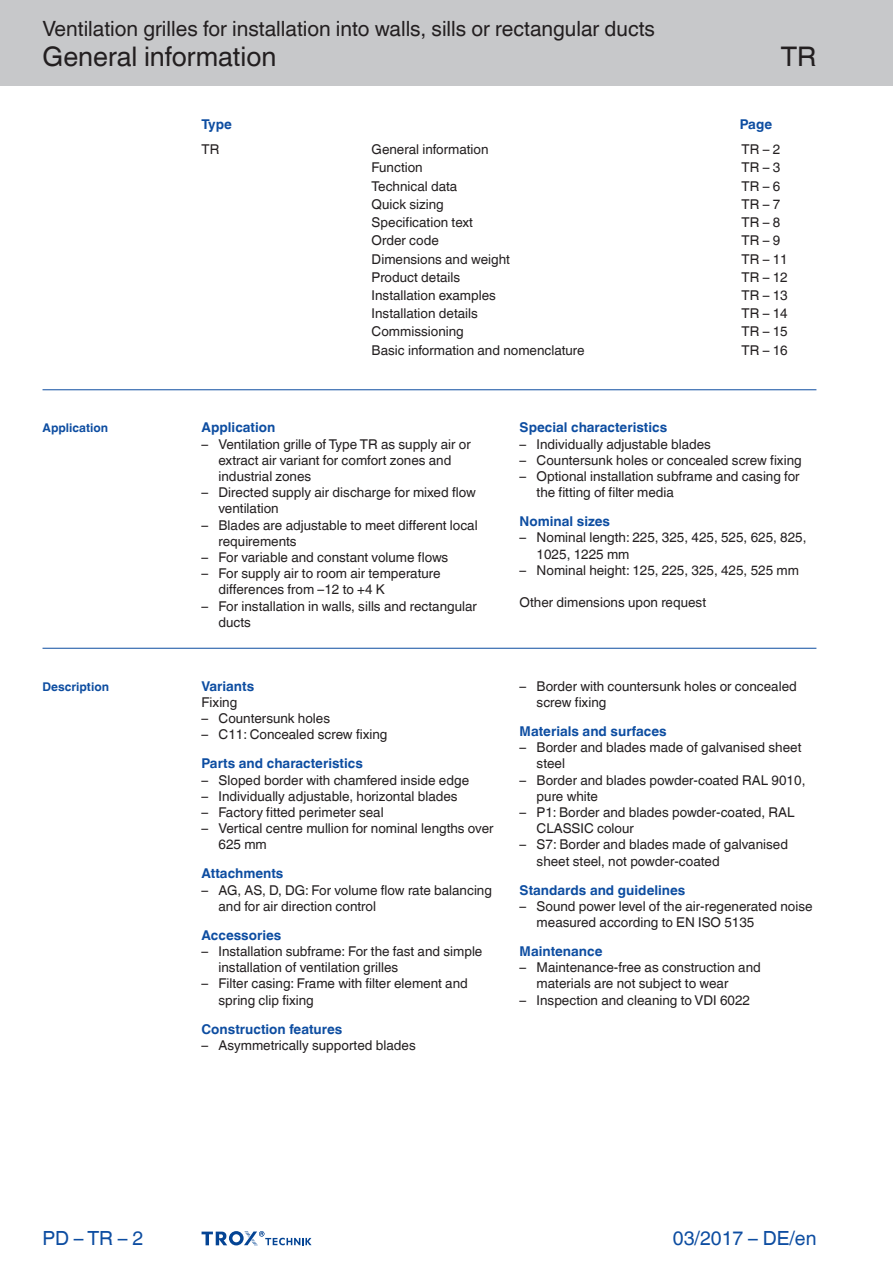
<style>
.page{position:relative;width:893px;height:1263px;background:#fff}
.page>*{position:absolute;margin:0;border:0;box-sizing:border-box;transform-origin:0 0}
.Navigation_2{font:27px "TROX Helvetica";color:#231f20}
.Navigation_3{font:27px "TROX Helvetica";color:#231f20}
.Navigation_1{font:21px "TROX Helvetica";color:#231f20}
.date{font:19.5px "TROX Helvetica";color:#0d4da1}
.pagina_li-re{font:19.5px "TROX Helvetica";color:#0d4da1}
.descr_txt_section_li{font:13.5px/16.2px "TROX Helvetica";color:#231f20}
.Standard_oben_links{font:13.5px "TROX Helvetica";color:#231f20}
.descr_txt_section_ti{font:700 13.5px "TROX Helvetica";color:#0d4da1}
.descr_txt_section_pa{font:13.5px "TROX Helvetica";color:#231f20}
.Standard_oben_links-2{font:700 13.5px "TROX Helvetica";color:#0d4da1}
.marg_title_blue{font:700 12px "TROX Helvetica";color:#0d4da1}
</style>
<div class="page">
<div style="left:0;top:0;width:893px;height:85px;background:#c7c8ca"></div>
<hr style="left:43px;top:389px;width:773px;height:1px;background:#0d4da1">
<hr style="left:43px;top:648px;width:773px;height:1px;background:#0d4da1">
<svg style="left:202px;top:1231px;width:110px;height:15px"></svg>
<p class="Navigation_1" style="left:43px;top:17px;width:614px">Ventilation grilles for installation into walls, sills or rectangular ducts</p>
<p class="Navigation_2" style="left:43px;top:41px;width:235px">General information</p>
<p class="Navigation_3" style="left:781px;top:41px;width:37px">TR</p>
<p class="marg_title_blue" style="left:43px;top:421px;width:67px">Application</p>
<p class="marg_title_blue" style="left:43px;top:679px;width:68px">Description</p>
<p class="Standard_oben_links-2" style="left:202px;top:116px;width:32px">Type</p>
<p class="Standard_oben_links" style="left:202px;top:142px;width:19px">TR</p>
<p class="Standard_oben_links" style="left:372px;top:142px;width:118px">General information</p>
<p class="Standard_oben_links" style="left:742px;top:142px;width:40px">TR – 2</p>
<p class="Standard_oben_links" style="left:372px;top:160px;width:53px">Function</p>
<p class="Standard_oben_links" style="left:742px;top:160px;width:40px">TR – 3</p>
<p class="Standard_oben_links" style="left:372px;top:178px;width:87px">Technical data</p>
<p class="Standard_oben_links" style="left:742px;top:178px;width:40px">TR – 6</p>
<p class="Standard_oben_links" style="left:372px;top:196px;width:74px">Quick sizing</p>
<p class="Standard_oben_links" style="left:742px;top:196px;width:40px">TR – 7</p>
<p class="Standard_oben_links" style="left:372px;top:215px;width:103px">Specification text</p>
<p class="Standard_oben_links" style="left:742px;top:215px;width:40px">TR – 8</p>
<p class="Standard_oben_links" style="left:372px;top:233px;width:69px">Order code</p>
<p class="Standard_oben_links" style="left:742px;top:233px;width:40px">TR – 9</p>
<p class="Standard_oben_links" style="left:372px;top:251px;width:140px">Dimensions and weight</p>
<p class="Standard_oben_links" style="left:742px;top:251px;width:48px">TR – 11</p>
<p class="Standard_oben_links" style="left:372px;top:269px;width:90px">Product details</p>
<p class="Standard_oben_links" style="left:742px;top:269px;width:48px">TR – 12</p>
<p class="Standard_oben_links" style="left:372px;top:287px;width:126px">Installation examples</p>
<p class="Standard_oben_links" style="left:742px;top:287px;width:48px">TR – 13</p>
<p class="Standard_oben_links" style="left:372px;top:306px;width:108px">Installation details</p>
<p class="Standard_oben_links" style="left:742px;top:306px;width:48px">TR – 14</p>
<p class="Standard_oben_links" style="left:372px;top:324px;width:94px">Commissioning</p>
<p class="Standard_oben_links" style="left:742px;top:324px;width:48px">TR – 15</p>
<p class="Standard_oben_links" style="left:372px;top:342px;width:215px">Basic information and nomenclature</p>
<p class="Standard_oben_links" style="left:742px;top:342px;width:48px">TR – 16</p>
<p class="Standard_oben_links-2" style="left:740px;top:116px;width:34px">Page</p>
<p class="descr_txt_section_ti" style="left:202px;top:420px;width:75px">Application</p>
<p class="descr_txt_section_li" style="left:219px;top:436px;width:254px;text-indent:-17px">– Ventilation grille of Type TR as supply air or extract air variant for comfort zones and industrial zones</p>
<p class="descr_txt_section_li" style="left:219px;top:484px;width:259px;text-indent:-17px">– Directed supply air discharge for mixed flow ventilation</p>
<p class="descr_txt_section_li" style="left:219px;top:517px;width:261px;text-indent:-17px">– Blades are adjustable to meet different local requirements</p>
<p class="descr_txt_section_li" style="left:202px;top:549px;width:248px">– For variable and constant volume flows</p>
<p class="descr_txt_section_li" style="left:219px;top:565px;width:223px;text-indent:-17px">– For supply air to room air temperature differences from –12 to +4 K</p>
<p class="descr_txt_section_li" style="left:219px;top:598px;width:260px;text-indent:-17px">– For installation in walls, sills and rectangular ducts</p>
<p class="descr_txt_section_ti" style="left:202px;top:678px;width:54px">Variants</p>
<p class="descr_txt_section_pa" style="left:202px;top:694px;width:37px">Fixing</p>
<p class="descr_txt_section_li" style="left:202px;top:710px;width:130px">– Countersunk holes</p>
<p class="descr_txt_section_li" style="left:202px;top:727px;width:187px">– C11: Concealed screw fixing</p>
<p class="descr_txt_section_ti" style="left:202px;top:756px;width:163px">Parts and characteristics</p>
<p class="descr_txt_section_li" style="left:202px;top:772px;width:269px">– Sloped border with chamfered inside edge</p>
<p class="descr_txt_section_li" style="left:202px;top:788px;width:258px">– Individually adjustable, horizontal blades</p>
<p class="descr_txt_section_li" style="left:202px;top:804px;width:184px">– Factory fitted perimeter seal</p>
<p class="descr_txt_section_li" style="left:219px;top:820px;width:276px;text-indent:-17px">– Vertical centre mullion for nominal lengths over<br>625 mm</p>
<p class="descr_txt_section_ti" style="left:202px;top:866px;width:83px">Attachments</p>
<p class="descr_txt_section_li" style="left:219px;top:882px;width:275px;text-indent:-17px">– AG, AS, D, DG: For volume flow rate balancing and for air direction control</p>
<p class="descr_txt_section_ti" style="left:202px;top:927px;width:81px">Accessories</p>
<p class="descr_txt_section_li" style="left:219px;top:943px;width:265px;text-indent:-17px">– Installation subframe: For the fast and simple installation of ventilation grilles</p>
<p class="descr_txt_section_li" style="left:219px;top:976px;width:251px;text-indent:-17px">– Filter casing: Frame with filter element and spring clip fixing</p>
<p class="descr_txt_section_ti" style="left:202px;top:1021px;width:142px">Construction features</p>
<p class="descr_txt_section_li" style="left:202px;top:1037px;width:216px">– Asymmetrically supported blades</p>
<p class="descr_txt_section_ti" style="left:520px;top:420px;width:149px">Special characteristics</p>
<p class="descr_txt_section_li" style="left:520px;top:436px;width:193px">– Individually adjustable blades</p>
<p class="descr_txt_section_li" style="left:520px;top:452px;width:284px">– Countersunk holes or concealed screw fixing</p>
<p class="descr_txt_section_li" style="left:537px;top:468px;width:265px;text-indent:-17px">– Optional installation subframe and casing for the fitting of filter media</p>
<p class="descr_txt_section_ti" style="left:520px;top:514px;width:92px">Nominal sizes</p>
<p class="descr_txt_section_li" style="left:537px;top:530px;width:271px;text-indent:-17px">– Nominal length: 225, 325, 425, 525, 625, 825,<br>1025, 1225 mm</p>
<p class="descr_txt_section_li" style="left:520px;top:562px;width:281px">– Nominal height: 125, 225, 325, 425, 525 mm</p>
<p class="descr_txt_section_pa" style="left:520px;top:595px;width:188px">Other dimensions upon request</p>
<p class="descr_txt_section_li" style="left:537px;top:678px;width:262px;text-indent:-17px">– Border with countersunk holes or concealed screw fixing</p>
<p class="descr_txt_section_ti" style="left:520px;top:723px;width:148px">Materials and surfaces</p>
<p class="descr_txt_section_li" style="left:537px;top:739px;width:266px;text-indent:-17px">– Border and blades made of galvanised sheet steel</p>
<p class="descr_txt_section_li" style="left:537px;top:772px;width:270px;text-indent:-17px">– Border and blades powder-coated RAL 9010, pure white</p>
<p class="descr_txt_section_li" style="left:537px;top:804px;width:260px;text-indent:-17px">– P1: Border and blades powder-coated, RAL<br>CLASSIC colour</p>
<p class="descr_txt_section_li" style="left:537px;top:837px;width:253px;text-indent:-17px">– S7: Border and blades made of galvanised sheet steel, not powder-coated</p>
<p class="descr_txt_section_ti" style="left:520px;top:882px;width:167px">Standards and guidelines</p>
<p class="descr_txt_section_li" style="left:537px;top:898px;width:277px;text-indent:-17px">– Sound power level of the air-regenerated noise measured according to EN ISO 5135</p>
<p class="descr_txt_section_ti" style="left:520px;top:943px;width:84px">Maintenance</p>
<p class="descr_txt_section_li" style="left:537px;top:959px;width:226px;text-indent:-17px">– Maintenance-free as construction and materials are not subject to wear</p>
<p class="descr_txt_section_li" style="left:520px;top:992px;width:232px">– Inspection and cleaning to VDI 6022</p>
<p class="pagina_li-re" style="left:43px;top:1227px;width:102px">PD – TR – 2</p>
<p class="date" style="left:673px;top:1227px;width:145px">03/2017 – DE/en</p>
</div>
